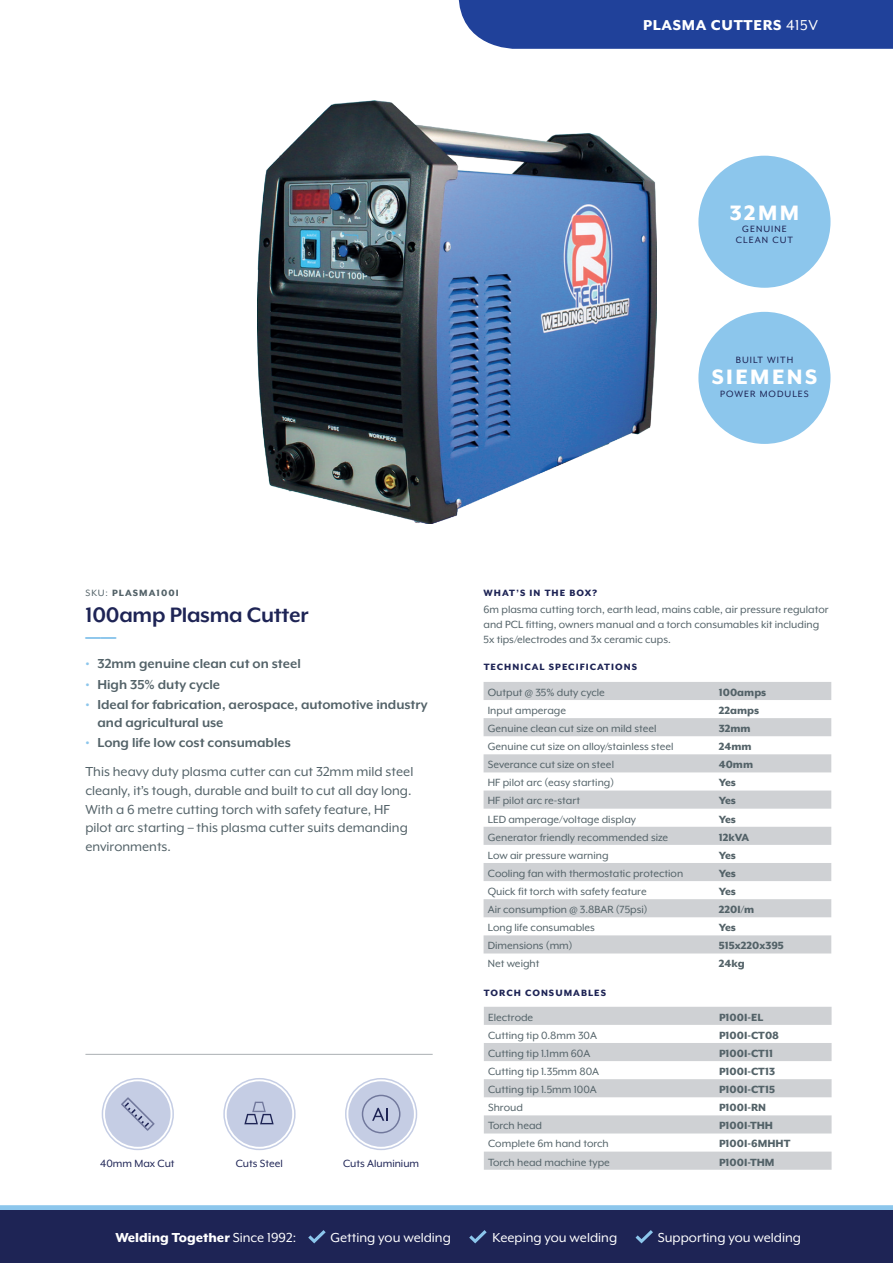
<style>
.page{position:relative;width:893px;height:1263px;background:#fff}
.page>*{position:absolute;margin:0;border:0;box-sizing:border-box;transform-origin:0 0}
.Product_Name{font:700 24px "Mr Eaves XL Mod OT";letter-spacing:-.01em;color:#1e2455}
.SKU{font:800 24px "Mr Eaves XL Mod OT";letter-spacing:.1em;color:#fff}
.Dash{font:900 24px "Mr Eaves XL Mod OT";color:#8cc6ec}
.Section_Title{font:800 16.5px "Mr Eaves XL Mod OT";letter-spacing:.04em;color:#fff}
.Body_Text{font:15px/18.8px "Mr Eaves XL Mod OT";color:#536268}
.t1{font:700 15px/18px "Mr Eaves XL Mod OT";color:#536268}
.t2{font:15px "Mr Eaves XL Mod OT";color:#fff}
.t3{font:800 15px "Mr Eaves XL Mod OT";color:#fff}
.Tech_Specs{font:12px/15px "Mr Eaves XL Mod OT";color:#536268}
.Tech_Specs-2{font:800 12px "Mr Eaves XL Mod OT";color:#536268}
.Stats{font:12px "Mr Eaves XL Mod OT";color:#1e2455}
.SKU-2{font:800 10.5px "Mr Eaves XL Mod OT";letter-spacing:.1em;color:#1e2455}
.SKU-3{font:10.5px/11.2px "Mr Eaves XL Mod OT";letter-spacing:.1em;color:#1e2455;text-align:center}
.SKU-4{font:800 10.5px "Mr Eaves XL Mod OT";letter-spacing:.1em;color:#536268}
.s1{font-weight:400}
.s2{color:#8cc6ec}
</style>
<div class="page">
<div style="left:458px;top:0;width:435px;height:49px;background:#20419a"></div>
<div style="left:0;top:1210px;width:893px;height:53px;background:#1e2455"></div>
<div style="left:0;top:1205px;width:893px;height:5px;background:#8cc6ec"></div>
<hr style="left:85px;top:1054px;width:348px;height:1px;background:#aaafb3">
<div style="left:698px;top:312px;width:132px;height:132px;background:#8cc6ec;border-radius:50%"></div>
<img style="left:258px;top:101px;width:399px;height:422px">
<svg style="left:308px;top:1230px;width:18px;height:14px"></svg>
<svg style="left:469px;top:1230px;width:18px;height:14px"></svg>
<svg style="left:635px;top:1230px;width:18px;height:14px"></svg>
<svg style="left:484px;top:682px;width:347px;height:271px;fill:#cfd1d4"></svg>
<div style="left:698px;top:156px;width:132px;height:132px;background:#8cc6ec;border-radius:50%"></div>
<svg style="left:484px;top:1007px;width:348px;height:163px;fill:#cfd1d4"></svg>
<div style="left:105px;top:1081px;width:66px;height:66px;background:#c5cde4;border-radius:50%"></div>
<svg style="left:121px;top:1097px;width:33px;height:34px"></svg>
<div style="left:102px;top:1078px;width:72px;height:72px;border:2px solid #20419a;border-radius:50%"></div>
<div style="left:227px;top:1081px;width:65px;height:66px;background:#c5cde4;border-radius:50%"></div>
<div style="left:223px;top:1078px;width:73px;height:72px;border:2px solid #20419a;border-radius:50%"></div>
<svg style="left:244px;top:1102px;width:30px;height:22px"></svg>
<div style="left:348px;top:1081px;width:66px;height:66px;background:#c5cde4;border-radius:50%"></div>
<div style="left:345px;top:1078px;width:72px;height:72px;border:2px solid #20419a;border-radius:50%"></div>
<svg style="left:362px;top:1095px;width:38px;height:38px"></svg>
<p class="Section_Title" style="left:643px;top:17px;width:176px">PLASMA CUTTERS <span class="s1">415V</span></p>
<p class="SKU" style="left:730px;top:200px;width:71px">32MM</p>
<p class="SKU-3" style="left:736px;top:223px;width:59px">GENUINE<br>CLEAN CUT</p>
<p class="SKU-3" style="left:736px;top:354px;width:59px">BUILT WITH</p>
<p class="SKU-3" style="left:720px;top:388px;width:90px">POWER MODULES</p>
<p class="SKU" style="left:712px;top:364px;width:107px">SIEMENS</p>
<p class="SKU-4" style="left:85px;top:588px;width:95px"><span class="s1">SKU:</span> PLASMA100I</p>
<p class="Product_Name" style="left:85px;top:603px;width:225px">100amp Plasma Cutter</p>
<p class="Dash" style="left:85px;top:625px;width:33px">——</p>
<p class="t1" style="left:85px;top:655px;width:217px"><span class="s2">•</span> 32mm genuine clean cut on steel</p>
<p class="t1" style="left:85px;top:675px;width:136px"><span class="s2">•</span> High 35% duty cycle</p>
<p class="t1" style="left:97px;top:695px;width:332px;text-indent:-12px"><span class="s2">•</span> Ideal for fabrication, aerospace, automotive industry and agricultural use</p>
<p class="t1" style="left:85px;top:733px;width:207px"><span class="s2">•</span> Long life low cost consumables</p>
<p class="Body_Text" style="left:85px;top:762px;width:329px">This heavy duty plasma cutter can cut 32mm mild steel cleanly, it’s tough, durable and built to cut all day long.<br>With a 6 metre cutting torch with safety feature, HF pilot arc starting – this plasma cutter suits demanding environments.</p>
<p class="SKU-2" style="left:484px;top:588px;width:115px">WHAT’S IN THE BOX?</p>
<p class="Tech_Specs" style="left:484px;top:602px;width:347px">6m plasma cutting torch, earth lead, mains cable, air pressure regulator and PCL fitting, owners manual and a torch consumables kit including<br>5x tips/electrodes and 3x ceramic cups.</p>
<p class="SKU-2" style="left:484px;top:662px;width:155px">TECHNICAL SPECIFICATIONS</p>
<p class="Tech_Specs" style="left:488px;top:685px;width:119px">Output @ 35% duty cycle</p>
<p class="Tech_Specs-2" style="left:719px;top:686px;width:49px">100amps</p>
<p class="Tech_Specs" style="left:488px;top:703px;width:80px">Input amperage</p>
<p class="Tech_Specs-2" style="left:719px;top:704px;width:42px">22amps</p>
<p class="Tech_Specs" style="left:488px;top:721px;width:170px">Genuine clean cut size on mild steel</p>
<p class="Tech_Specs-2" style="left:719px;top:722px;width:33px">32mm</p>
<p class="Tech_Specs" style="left:488px;top:739px;width:187px">Genuine cut size on alloy/stainless steel</p>
<p class="Tech_Specs-2" style="left:719px;top:740px;width:34px">24mm</p>
<p class="Tech_Specs" style="left:488px;top:757px;width:128px">Severance cut size on steel</p>
<p class="Tech_Specs-2" style="left:719px;top:759px;width:36px">40mm</p>
<p class="Tech_Specs" style="left:488px;top:775px;width:128px">HF pilot arc (easy starting)</p>
<p class="Tech_Specs-2" style="left:719px;top:777px;width:19px">Yes</p>
<p class="Tech_Specs" style="left:488px;top:793px;width:94px">HF pilot arc re-start</p>
<p class="Tech_Specs-2" style="left:719px;top:795px;width:19px">Yes</p>
<p class="Tech_Specs" style="left:488px;top:811px;width:150px">LED amperage/voltage display</p>
<p class="Tech_Specs-2" style="left:719px;top:813px;width:19px">Yes</p>
<p class="Tech_Specs" style="left:488px;top:829px;width:182px">Generator friendly recommended size</p>
<p class="Tech_Specs-2" style="left:719px;top:831px;width:32px">12kVA</p>
<p class="Tech_Specs" style="left:488px;top:848px;width:122px">Low air pressure warning</p>
<p class="Tech_Specs-2" style="left:719px;top:849px;width:19px">Yes</p>
<p class="Tech_Specs" style="left:488px;top:866px;width:197px">Cooling fan with thermostatic protection</p>
<p class="Tech_Specs-2" style="left:719px;top:867px;width:19px">Yes</p>
<p class="Tech_Specs" style="left:488px;top:884px;width:160px">Quick fit torch with safety feature</p>
<p class="Tech_Specs-2" style="left:719px;top:885px;width:19px">Yes</p>
<p class="Tech_Specs" style="left:488px;top:902px;width:161px">Air consumption @ 3.8BAR (75psi)</p>
<p class="Tech_Specs-2" style="left:719px;top:903px;width:37px">220l/m</p>
<p class="Tech_Specs" style="left:488px;top:920px;width:109px">Long life consumables</p>
<p class="Tech_Specs-2" style="left:719px;top:921px;width:19px">Yes</p>
<p class="Tech_Specs" style="left:488px;top:938px;width:86px">Dimensions (mm)</p>
<p class="Tech_Specs-2" style="left:719px;top:940px;width:67px">515x220x395</p>
<p class="Tech_Specs" style="left:488px;top:956px;width:53px">Net weight</p>
<p class="Tech_Specs-2" style="left:719px;top:958px;width:27px">24kg</p>
<p class="SKU-2" style="left:484px;top:987px;width:124px">TORCH CONSUMABLES</p>
<p class="Tech_Specs" style="left:488px;top:1009px;width:47px">Electrode</p>
<p class="Tech_Specs-2" style="left:719px;top:1011px;width:46px">P100I-EL</p>
<p class="Tech_Specs" style="left:488px;top:1028px;width:110px">Cutting tip 0.8mm 30A</p>
<p class="Tech_Specs-2" style="left:719px;top:1029px;width:61px">P100I-CT08</p>
<p class="Tech_Specs" style="left:488px;top:1046px;width:104px">Cutting tip 1.1mm 60A</p>
<p class="Tech_Specs-2" style="left:719px;top:1047px;width:56px">P100I-CT11</p>
<p class="Tech_Specs" style="left:488px;top:1064px;width:113px">Cutting tip 1.35mm 80A</p>
<p class="Tech_Specs-2" style="left:719px;top:1065px;width:58px">P100I-CT13</p>
<p class="Tech_Specs" style="left:488px;top:1082px;width:110px">Cutting tip 1.5mm 100A</p>
<p class="Tech_Specs-2" style="left:719px;top:1083px;width:57px">P100I-CT15</p>
<p class="Tech_Specs" style="left:488px;top:1100px;width:36px">Shroud</p>
<p class="Tech_Specs-2" style="left:719px;top:1101px;width:49px">P100I-RN</p>
<p class="Tech_Specs" style="left:488px;top:1118px;width:56px">Torch head</p>
<p class="Tech_Specs-2" style="left:719px;top:1120px;width:55px">P100I-THH</p>
<p class="Tech_Specs" style="left:488px;top:1136px;width:122px">Complete 6m hand torch</p>
<p class="Tech_Specs-2" style="left:719px;top:1138px;width:73px">P100I-6MHHT</p>
<p class="Stats" style="left:100px;top:1158px;width:76px">40mm Max Cut</p>
<p class="Stats" style="left:236px;top:1158px;width:49px">Cuts Steel</p>
<p class="Stats" style="left:343px;top:1158px;width:78px">Cuts Aluminium</p>
<p class="Tech_Specs" style="left:488px;top:1154px;width:123px">Torch head machine type</p>
<p class="Tech_Specs-2" style="left:719px;top:1156px;width:57px">P100I-THM</p>
<p class="t3" style="left:115px;top:1230px;width:182px">Welding Together <span class="s1">Since 1992:</span></p>
<p class="t2" style="left:330px;top:1230px;width:122px">Getting you welding</p>
<p class="t2" style="left:493px;top:1230px;width:126px">Keeping you welding</p>
<p class="t2" style="left:658px;top:1230px;width:145px">Supporting you welding</p>
</div>
